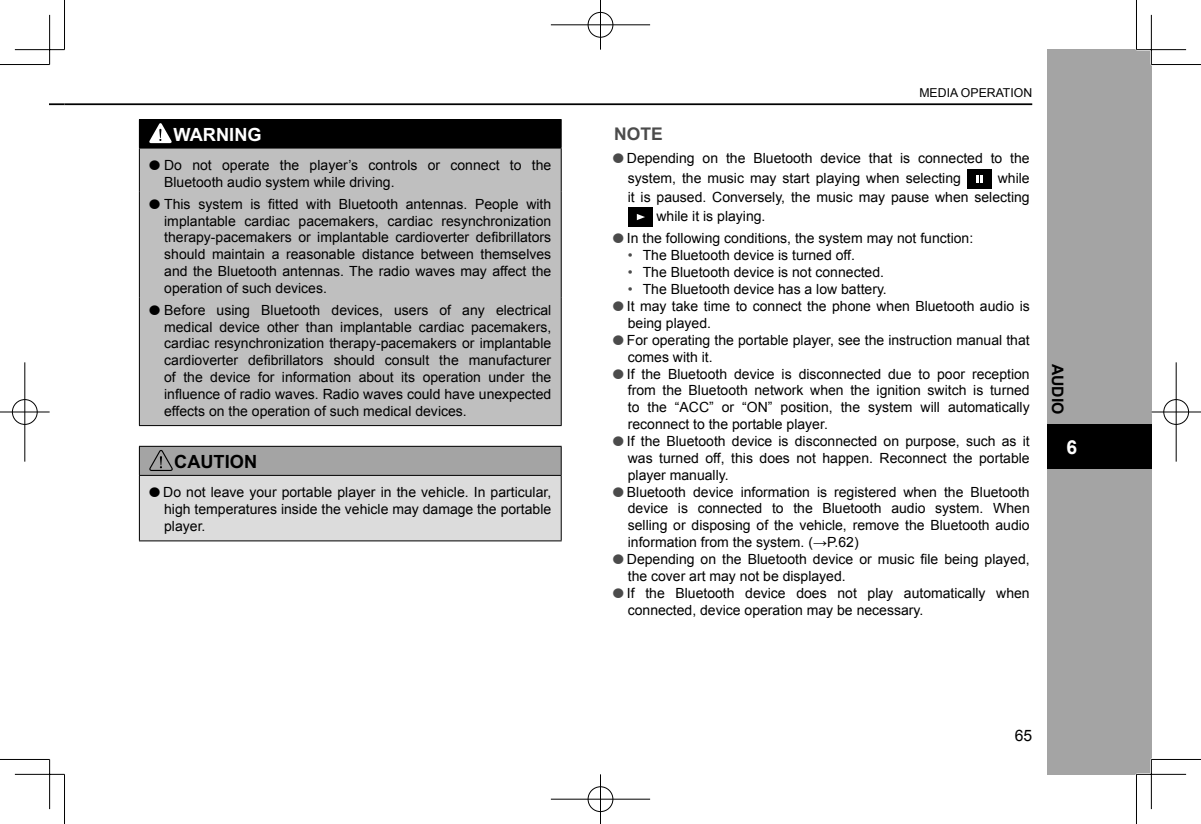
<style>
.page{position:relative;width:1201px;height:824px;background:#fff}
.page>*{position:absolute;margin:0;border:0;box-sizing:border-box;transform-origin:0 0}
.t1{font:700 19.25px "Arial";color:#fff}
.t2{font:700 18.2px "Arial";color:#fff}
.t3{font:700 18.2px "Arial";color:#000}
.t4{font:700 17.5px "Arial";color:#4b4b4b}
.t5{font:700 15.75px "Arial";color:#000}
.t6{font:15.75px "Arial";color:#000}
.t7{font:14px/16.8px "Arial";color:#000}
.t8{font:12.25px "Arial";color:#000}
.s1{color:#4b4b4b}
</style>
<div class="page">
<svg style="left:50px;top:103px;width:14px;height:2px"></svg>
<div style="left:139px;top:119px;width:422px;height:29px;background:#000"></div>
<div style="left:140px;top:149px;width:421px;height:276px;background:#bfbfbf"></div>
<svg style="left:561px;top:120px;width:1px;height:28px"></svg>
<hr style="left:139px;top:148px;width:422px;height:1px;background:#000">
<hr style="left:139px;top:148px;width:1px;height:44px;background:#000">
<hr style="left:561px;top:148px;width:1px;height:44px;background:#000">
<hr style="left:139px;top:192px;width:1px;height:106px;background:#000">
<hr style="left:561px;top:192px;width:1px;height:106px;background:#000">
<hr style="left:139px;top:298px;width:1px;height:127px;background:#000">
<hr style="left:561px;top:298px;width:1px;height:127px;background:#000">
<hr style="left:139px;top:425px;width:422px;height:1px;background:#000">
<svg style="left:149px;top:123px;width:23px;height:20px"></svg>
<div style="left:139px;top:446px;width:422px;height:29px;background:#a4a4a4"></div>
<div style="left:139px;top:475px;width:422px;height:66px;background:#dcdcdc"></div>
<hr style="left:139px;top:446px;width:422px;height:1px;background:#000">
<svg style="left:139px;top:446px;width:1px;height:29px"></svg>
<svg style="left:561px;top:446px;width:1px;height:29px"></svg>
<hr style="left:139px;top:475px;width:422px;height:1px;background:#000">
<hr style="left:139px;top:476px;width:1px;height:64px;background:#000">
<hr style="left:561px;top:476px;width:1px;height:64px;background:#000">
<hr style="left:139px;top:540px;width:422px;height:1px;background:#000">
<svg style="left:149px;top:450px;width:24px;height:21px"></svg>
<div style="left:967px;top:168px;width:24px;height:20px;background:#000"></div>
<svg style="left:976px;top:175px;width:6px;height:7px"></svg>
<div style="left:628px;top:207px;width:24px;height:20px;background:#000"></div>
<svg style="left:637px;top:214px;width:8px;height:6px"></svg>
<div style="left:1047px;top:50px;width:104px;height:724px;background:#a4a4a4"></div>
<hr style="left:64px;top:103px;width:968px;height:2px;background:#000">
<div style="left:1047px;top:424px;width:104px;height:45px;background:#000"></div>
<hr style="left:1136px;top:48px;width:50px;height:3px;background:#fff">
<hr style="left:1136px;top:773px;width:50px;height:2px;background:#fff">
<hr style="left:1150px;top:15px;width:2px;height:49px;background:#fff">
<hr style="left:1150px;top:759px;width:2px;height:50px;background:#fff">
<hr style="left:0;top:64px;width:50px;height:1px;background:#000">
<hr style="left:1151px;top:64px;width:49px;height:1px;background:#000">
<hr style="left:0;top:759px;width:50px;height:1px;background:#000">
<hr style="left:1151px;top:759px;width:49px;height:1px;background:#000">
<hr style="left:64px;top:0;width:1px;height:50px;background:#000">
<hr style="left:64px;top:774px;width:1px;height:49px;background:#000">
<hr style="left:1136px;top:0;width:1px;height:50px;background:#000">
<hr style="left:1136px;top:774px;width:1px;height:49px;background:#000">
<hr style="left:15px;top:49px;width:49px;height:1px;background:#000">
<hr style="left:1136px;top:49px;width:50px;height:1px;background:#000">
<hr style="left:15px;top:774px;width:49px;height:1px;background:#000">
<hr style="left:1136px;top:774px;width:50px;height:1px;background:#000">
<hr style="left:49px;top:15px;width:1px;height:49px;background:#000">
<hr style="left:49px;top:759px;width:1px;height:50px;background:#000">
<hr style="left:1151px;top:15px;width:1px;height:49px;background:#000">
<hr style="left:1151px;top:759px;width:1px;height:50px;background:#000">
<div style="left:587px;top:11px;width:27px;height:27px;border:2px solid #fff;border-radius:50%"></div>
<hr style="left:551px;top:24px;width:99px;height:2px;background:#fff">
<hr style="left:599px;top:0;width:2px;height:50px;background:#fff">
<div style="left:588px;top:12px;width:25px;height:25px;border:1px solid #000;border-radius:50%"></div>
<hr style="left:551px;top:25px;width:99px;height:1px;background:#000">
<hr style="left:600px;top:0;width:1px;height:50px;background:#000">
<div style="left:587px;top:785px;width:27px;height:27px;border:2px solid #fff;border-radius:50%"></div>
<hr style="left:551px;top:797px;width:99px;height:3px;background:#fff">
<hr style="left:599px;top:774px;width:2px;height:49px;background:#fff">
<div style="left:588px;top:786px;width:25px;height:25px;border:1px solid #000;border-radius:50%"></div>
<hr style="left:551px;top:798px;width:99px;height:1px;background:#000">
<hr style="left:600px;top:774px;width:1px;height:49px;background:#000">
<div style="left:11px;top:398px;width:27px;height:27px;border:2px solid #fff;border-radius:50%"></div>
<hr style="left:0;top:410px;width:50px;height:3px;background:#fff">
<hr style="left:24px;top:362px;width:2px;height:99px;background:#fff">
<div style="left:12px;top:399px;width:25px;height:25px;border:1px solid #000;border-radius:50%"></div>
<hr style="left:0;top:411px;width:50px;height:1px;background:#000">
<hr style="left:25px;top:362px;width:1px;height:99px;background:#000">
<div style="left:1162px;top:398px;width:27px;height:27px;border:2px solid #fff;border-radius:50%"></div>
<hr style="left:1151px;top:410px;width:49px;height:3px;background:#fff">
<hr style="left:1174px;top:362px;width:3px;height:99px;background:#fff">
<div style="left:1163px;top:399px;width:25px;height:25px;border:1px solid #000;border-radius:50%"></div>
<hr style="left:1151px;top:411px;width:49px;height:1px;background:#000">
<hr style="left:1175px;top:362px;width:1px;height:99px;background:#000">
<h2 class="t2" style="left:174px;top:122px;width:89px">WARNING</h2>
<p class="t7" style="left:164px;top:157px;width:388px;text-indent:-15px">● Do not operate the player’s controls or connect to the<br>Bluetooth audio system while driving.</p>
<p class="t7" style="left:164px;top:195px;width:388px;text-align:justify;text-indent:-15px">● This system is fitted with Bluetooth antennas. People with implantable cardiac pacemakers, cardiac resynchronization therapy-pacemakers or implantable cardioverter defibrillators should maintain a reasonable distance between themselves and the Bluetooth antennas. The radio waves may affect the operation of such devices.</p>
<p class="t7" style="left:164px;top:301px;width:388px;text-align:justify;text-indent:-15px">● Before using Bluetooth devices, users of any electrical medical device other than implantable cardiac pacemakers, cardiac resynchronization therapy-pacemakers or implantable cardioverter defibrillators should consult the manufacturer of the device for information about its operation under the influence of radio waves. Radio waves could have unexpected effects on the operation of such medical devices.</p>
<h2 class="t3" style="left:174px;top:449px;width:84px">CAUTION</h2>
<p class="t7" style="left:164px;top:484px;width:388px;text-align:justify;text-indent:-15px">● Do not leave your portable player in the vehicle. In particular, high temperatures inside the vehicle may damage the portable player.</p>
<p class="t8" style="left:919px;top:84px;width:114px">MEDIA OPERATION</p>
<p class="t4" style="left:614px;top:122px;width:50px">NOTE</p>
<p class="t7" style="left:628px;top:149px;width:403px;line-height:19.2px;text-indent:-15px"><span class="s1">●</span> Depending on the Bluetooth device that is connected to the system, the music may start playing when selecting</p>
<p class="t7" style="left:997px;top:169px;width:33px">while</p>
<p class="t7" style="left:628px;top:189px;width:403px">it is paused. Conversely, the music may pause when selecting</p>
<p class="t7" style="left:656px;top:208px;width:110px">while it is playing.</p>
<p class="t7" style="left:613px;top:230px;width:362px"><span class="s1">●</span> In the following conditions, the system may not function:</p>
<p class="t7" style="left:628px;top:247px;width:229px"><span class="s1">•</span> The Bluetooth device is turned off.</p>
<p class="t7" style="left:628px;top:264px;width:258px"><span class="s1">•</span> The Bluetooth device is not connected.</p>
<p class="t7" style="left:628px;top:281px;width:260px"><span class="s1">•</span> The Bluetooth device has a low battery.</p>
<p class="t7" style="left:628px;top:298px;width:403px;text-indent:-15px"><span class="s1">●</span> It may take time to connect the phone when Bluetooth audio is being played.</p>
<p class="t7" style="left:628px;top:331px;width:403px;text-indent:-15px"><span class="s1">●</span> For operating the portable player, see the instruction manual that comes with it.</p>
<p class="t7" style="left:628px;top:365px;width:403px;text-align:justify;text-indent:-15px"><span class="s1">●</span> If the Bluetooth device is disconnected due to poor reception from the Bluetooth network when the ignition switch is turned to the “ACC” or “ON” position, the system will automatically reconnect to the portable player.</p>
<p class="t7" style="left:628px;top:433px;width:403px;text-align:justify;text-indent:-15px"><span class="s1">●</span> If the Bluetooth device is disconnected on purpose, such as it was turned off, this does not happen. Reconnect the portable player manually.</p>
<p class="t7" style="left:628px;top:483px;width:403px;text-align:justify;text-indent:-15px"><span class="s1">●</span> Bluetooth device information is registered when the Bluetooth device is connected to the Bluetooth audio system. When selling or disposing of the vehicle, remove the Bluetooth audio information from the system. (→P.62)</p>
<p class="t7" style="left:628px;top:550px;width:403px;text-indent:-15px"><span class="s1">●</span> Depending on the Bluetooth device or music file being played, the cover art may not be displayed.</p>
<p class="t7" style="left:628px;top:584px;width:403px;text-indent:-15px"><span class="s1">●</span> If the Bluetooth device does not play automatically when connected, device operation may be necessary.</p>
<p class="t5" style="left:1068px;top:363px;width:52px;rotate:90deg">AUDIO</p>
<h1 class="t1" style="left:1066px;top:434px;width:12px">6</h1>
<p class="t6" style="left:1014px;top:725px;width:19px">65</p>
</div>
